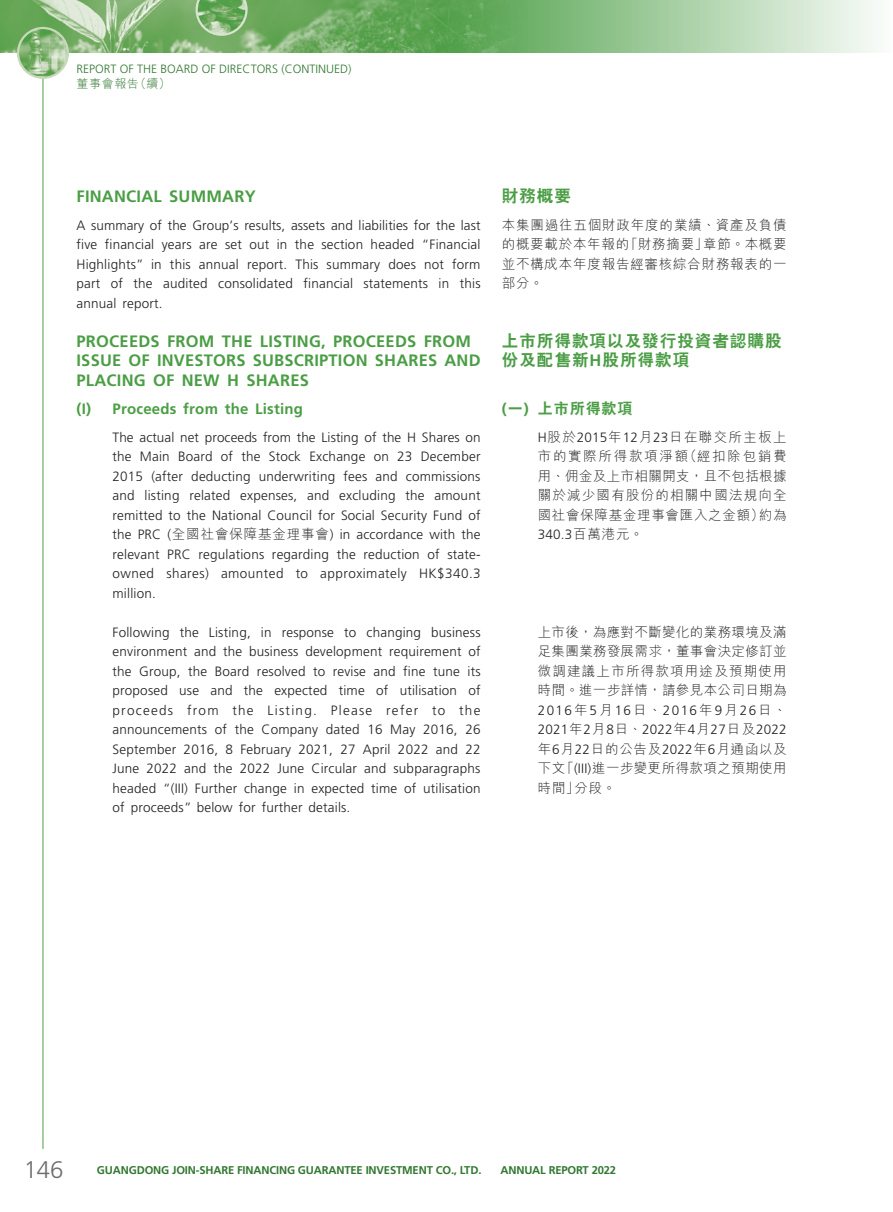
<style>
.page{position:relative;width:893px;height:1212px;background:#fff}
.page>*{position:absolute;margin:0;border:0;box-sizing:border-box;transform-origin:0 0}
.t1{font:300 24px "Frutiger LT Std";color:#6c6d70}
._03_H1{font:700 16.5px/19.5px "Frutiger LT Std";letter-spacing:.015em;color:#4b9e45}
._03_H1-2{font:800 16.5px/19.5px "C Hei 2 HK";letter-spacing:.065em;color:#4b9e45}
._04___H2{font:700 15px "Frutiger LT Std";letter-spacing:.015em;color:#4b9e45}
._04___H2-2{font:800 15px "C Hei 2 HK";letter-spacing:.065em;color:#4b9e45}
._12___P2{font:300 13.5px/19.5px "Frutiger LT Std";letter-spacing:.015em;color:#231f20;text-align:justify}
._12___P2-2{font:300 13.5px/19.5px "M Hei HK";letter-spacing:.05em;color:#231f20;text-align:justify}
._01_Body_Text{font:300 13.5px/19.5px "Frutiger LT Std";letter-spacing:.015em;color:#231f20;text-align:justify}
._01_Body_Text-2{font:300 13.5px/19.5px "M Hei HK";letter-spacing:.06em;color:#231f20;text-align:justify}
.t2{font:300 12px "Frutiger LT Std";color:#327832}
.t3{font:300 12px "M Hei HK";letter-spacing:.05em;color:#327832}
.t4{font:700 11.25px "Frutiger LT Std";letter-spacing:-.015em;color:#327832}
.s1{font-family:"M Hei HK"}
.s2{font-family:"Frutiger LT Std";font-weight:700}
.s3{font-family:"Frutiger LT Std"}
</style>
<div class="page">
<svg style="left:529px;top:0;width:346px;height:52px;background:#b1d4ae"></svg>
<img style="left:0;top:0;width:529px;height:53px">
<img style="left:18px;top:28px;width:50px;height:50px;border-radius:25px">
<div style="left:17px;top:27px;width:52px;height:52px;border:2px solid #c6d9bb;border-radius:50%"></div>
<svg style="left:196px;top:0;width:52px;height:36px;background:#7fb473"></svg>
<hr style="left:43px;top:79px;width:1px;height:1070px;background:#4b9e45">
<p class="t2" style="left:77px;top:62px;width:276px">REPORT OF THE BOARD OF DIRECTORS (CONTINUED)</p>
<p class="t3" style="left:77px;top:75px;width:95px">董事會報告（續）</p>
<p class="_03_H1" style="left:77px;top:186px;width:181px">FINANCIAL SUMMARY</p>
<p class="_01_Body_Text" style="left:77px;top:216px;width:406px">A summary of the Group’s results, assets and liabilities for the last five financial years are set out in the section headed “Financial Highlights” in this annual report. This summary does not form part of the audited consolidated financial statements in this annual report.</p>
<p class="_03_H1" style="left:77px;top:331px;width:406px">PROCEEDS FROM THE LISTING, PROCEEDS FROM<br>ISSUE OF INVESTORS SUBSCRIPTION SHARES AND<br>PLACING OF NEW H SHARES</p>
<p class="_04___H2" style="left:77px;top:400px;width:228px">(I) Proceeds from the Listing</p>
<p class="_12___P2" style="left:113px;top:428px;width:370px">The actual net proceeds from the Listing of the H Shares on the Main Board of the Stock Exchange on 23 December 2015 (after deducting underwriting fees and commissions and listing related expenses, and excluding the amount remitted to the National Council for Social Security Fund of the PRC (<span class="s1">全國社會保障基金理事會</span>) in accordance with the relevant PRC regulations regarding the reduction of state&shy;owned shares) amounted to approximately HK$340.3 million.</p>
<p class="_12___P2" style="left:113px;top:623px;width:370px">Following the Listing, in response to changing business environment and the business development requirement of the Group, the Board resolved to revise and fine tune its proposed use and the expected time of utilisation of proceeds from the Listing. Please refer to the announcements of the Company dated 16 May 2016, 26<br>September 2016, 8 February 2021, 27 April 2022 and 22<br>June 2022 and the 2022 June Circular and subparagraphs headed “(III) Further change in expected time of utilisation of proceeds” below for further details.</p>
<p class="_03_H1-2" style="left:502px;top:186px;width:71px">財務概要</p>
<p class="_01_Body_Text-2" style="left:502px;top:215px;width:286px">本集團過往五個財政年度的業績、資產及負債的概要載於本年報的「財務摘要」章節。本概要並不構成本年度報告經審核綜合財務報表的一部分。</p>
<p class="_03_H1-2" style="left:502px;top:331px;width:281px">上市所得款項以及發行投資者認購股份及配售新<span class="s2">H</span>股所得款項</p>
<p class="_04___H2-2" style="left:502px;top:398px;width:132px"><span class="s2">(</span>一<span class="s2">)</span> 上市所得款項</p>
<p class="_12___P2-2" style="left:538px;top:427px;width:250px"><span class="s3">H</span>股於<span class="s3">2015</span>年<span class="s3">12</span>月<span class="s3">23</span>日在聯交所主板上市的實際所得款項淨額（經扣除包銷費用、佣金及上市相關開支，且不包括根據關於減少國有股份的相關中國法規向全國社會保障基金理事會匯入之金額）約為<span class="s3">340.3</span>百萬港元。</p>
<p class="_12___P2-2" style="left:538px;top:622px;width:250px">上市後，為應對不斷變化的業務環境及滿足集團業務發展需求，董事會決定修訂並微調建議上市所得款項用途及預期使用時間。進一步詳情，請參見本公司日期為<span class="s3">2016</span>年<span class="s3">5</span>月<span class="s3">16</span>日、<span class="s3">2016</span>年<span class="s3">9</span>月<span class="s3">26</span>日、<span class="s3">2021</span>年<span class="s3">2</span>月<span class="s3">8</span>日、<span class="s3">2022</span>年<span class="s3">4</span>月<span class="s3">27</span>日及<span class="s3">2022</span>年<span class="s3">6</span>月<span class="s3">22</span>日的公告及<span class="s3">2022</span>年<span class="s3">6</span>月通函以及下文「<span class="s3">(III)</span>進一步變更所得款項之預期使用時間」分段。</p>
<h1 class="t1" style="left:24px;top:1156px;width:41px">146</h1>
<p class="t4" style="left:97px;top:1163px;width:386px">GUANGDONG JOIN-SHARE FINANCING GUARANTEE INVESTMENT CO., LTD.</p>
<p class="t4" style="left:500px;top:1163px;width:117px">ANNUAL REPORT 2022</p>
</div>
